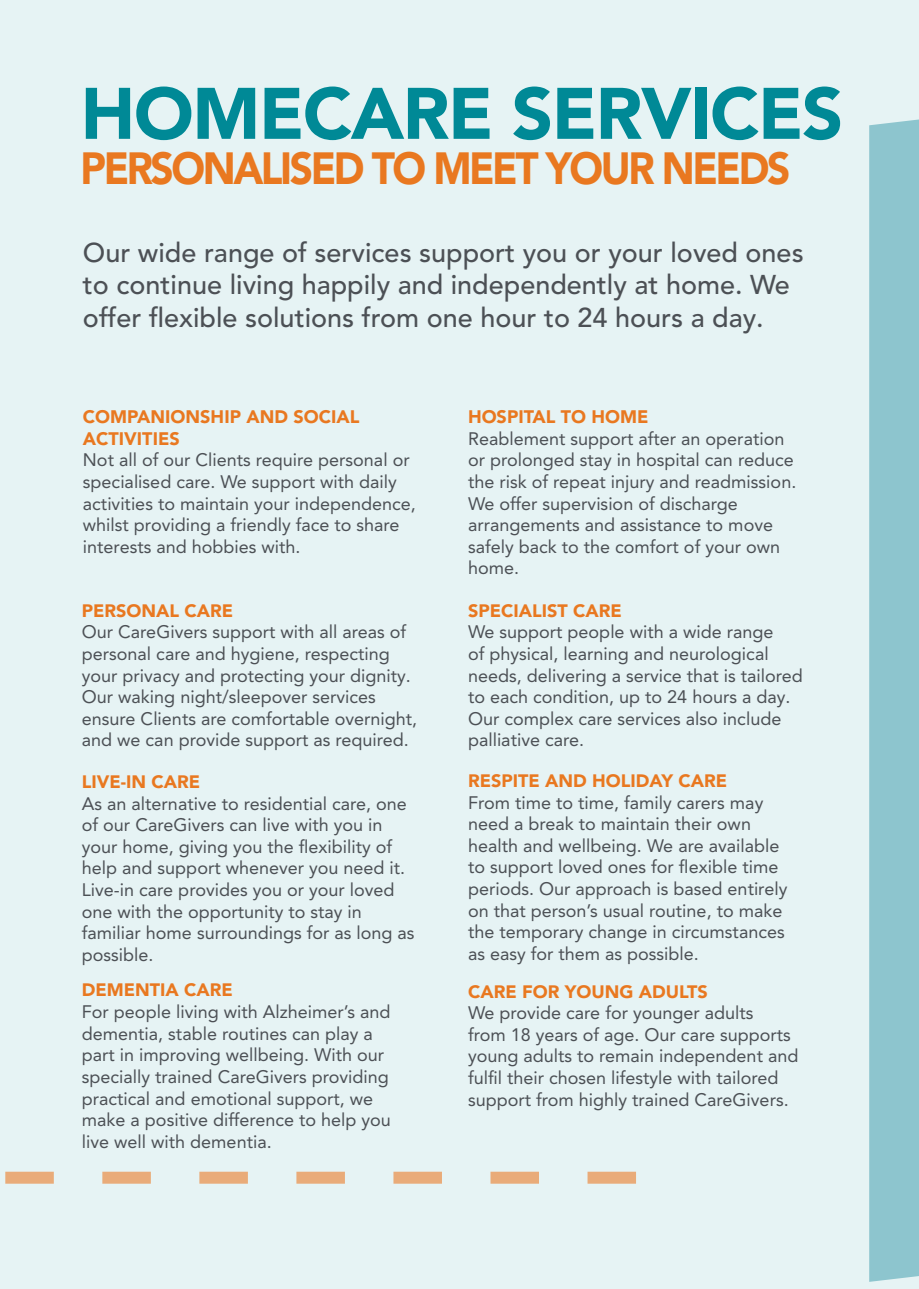
<style>
.page{position:relative;width:919px;height:1289px;background:#fff}
.page>*{position:absolute;margin:0;border:0;box-sizing:border-box;transform-origin:0 0}
.t1{font:900 72px "Avenir";letter-spacing:-.02em;color:#008996}
.t2{font:900 45px "Avenir";letter-spacing:-.06em;color:#e97820;scale:.9 1}
.t3{font:500 27px/32.4px "Avenir LT Pro";color:#4c5055}
.t4{font:18px/21.6px "Avenir LT Pro";color:#4c5055}
.t5{font:900 18px "Avenir";color:#e97820}
.t6{font:900 18px/21.6px "Avenir LT Pro";color:#e97820}
</style>
<div class="page">
<div style="left:0;top:0;width:918px;height:1288px;background:#e6f3f4"></div>
<svg style="left:5px;top:1171px;width:631px;height:12px;background:#e7ceb5"></svg>
<svg style="left:869px;top:119px;width:49px;height:1162px;background:#90c6cf"></svg>
<h1 class="t1" style="left:81px;top:52px;width:764px">HOMECARE SERVICES</h1>
<h2 class="t2" style="left:81px;top:130px;width:789px">PERSONALISED TO MEET YOUR NEEDS</h2>
<h3 class="t3" style="left:83px;top:237px;width:722px">Our wide range of services support you or your loved ones to continue living happily and independently at home. We offer flexible solutions from one hour to 24 hours a day.</h3>
<p class="t6" style="left:83px;top:406px;width:278px">COMPANIONSHIP AND SOCIAL<br>ACTIVITIES</p>
<p class="t4" style="left:83px;top:449px;width:334px">Not all of our Clients require personal or specialised care. We support with daily activities to maintain your independence, whilst providing a friendly face to share interests and hobbies with.</p>
<p class="t5" style="left:82px;top:595px;width:153px">PERSONAL CARE</p>
<p class="t4" style="left:82px;top:621px;width:337px">Our CareGivers support with all areas of personal care and hygiene, respecting your privacy and protecting your dignity.<br>Our waking night/sleepover services ensure Clients are comfortable overnight, and we can provide support as required.</p>
<p class="t5" style="left:82px;top:766px;width:120px">LIVE-IN CARE</p>
<p class="t4" style="left:82px;top:792px;width:334px">As an alternative to residential care, one of our CareGivers can live with you in your home, giving you the flexibility of help and support whenever you need it.<br>Live-in care provides you or your loved one with the opportunity to stay in familiar home surroundings for as long as possible.</p>
<p class="t5" style="left:82px;top:974px;width:153px">DEMENTIA CARE</p>
<p class="t4" style="left:82px;top:1000px;width:310px">For people living with Alzheimer’s and dementia, stable routines can play a part in improving wellbeing. With our specially trained CareGivers providing practical and emotional support, we make a positive difference to help you live well with dementia.</p>
<p class="t6" style="left:468px;top:406px;width:182px">HOSPITAL TO HOME</p>
<p class="t4" style="left:468px;top:427px;width:330px">Reablement support after an operation or prolonged stay in hospital can reduce the risk of repeat injury and readmission.<br>We offer supervision of discharge arrangements and assistance to move safely back to the comfort of your own home.</p>
<p class="t5" style="left:468px;top:595px;width:155px">SPECIALIST CARE</p>
<p class="t4" style="left:468px;top:621px;width:336px">We support people with a wide range<br>of physical, learning and neurological needs, delivering a service that is tailored to each condition, up to 24 hours a day.<br>Our complex care services also include palliative care.</p>
<p class="t5" style="left:468px;top:765px;width:260px">RESPITE AND HOLIDAY CARE</p>
<p class="t4" style="left:468px;top:791px;width:321px">From time to time, family carers may need a break to maintain their own health and wellbeing. We are available to support loved ones for flexible time periods. Our approach is based entirely on that person’s usual routine, to make the temporary change in circumstances as easy for them as possible.</p>
<p class="t5" style="left:468px;top:975px;width:241px">CARE FOR YOUNG ADULTS</p>
<p class="t4" style="left:468px;top:1001px;width:332px">We provide care for younger adults<br>from 18 years of age. Our care supports young adults to remain independent and fulfil their chosen lifestyle with tailored support from highly trained CareGivers.</p>
</div>
